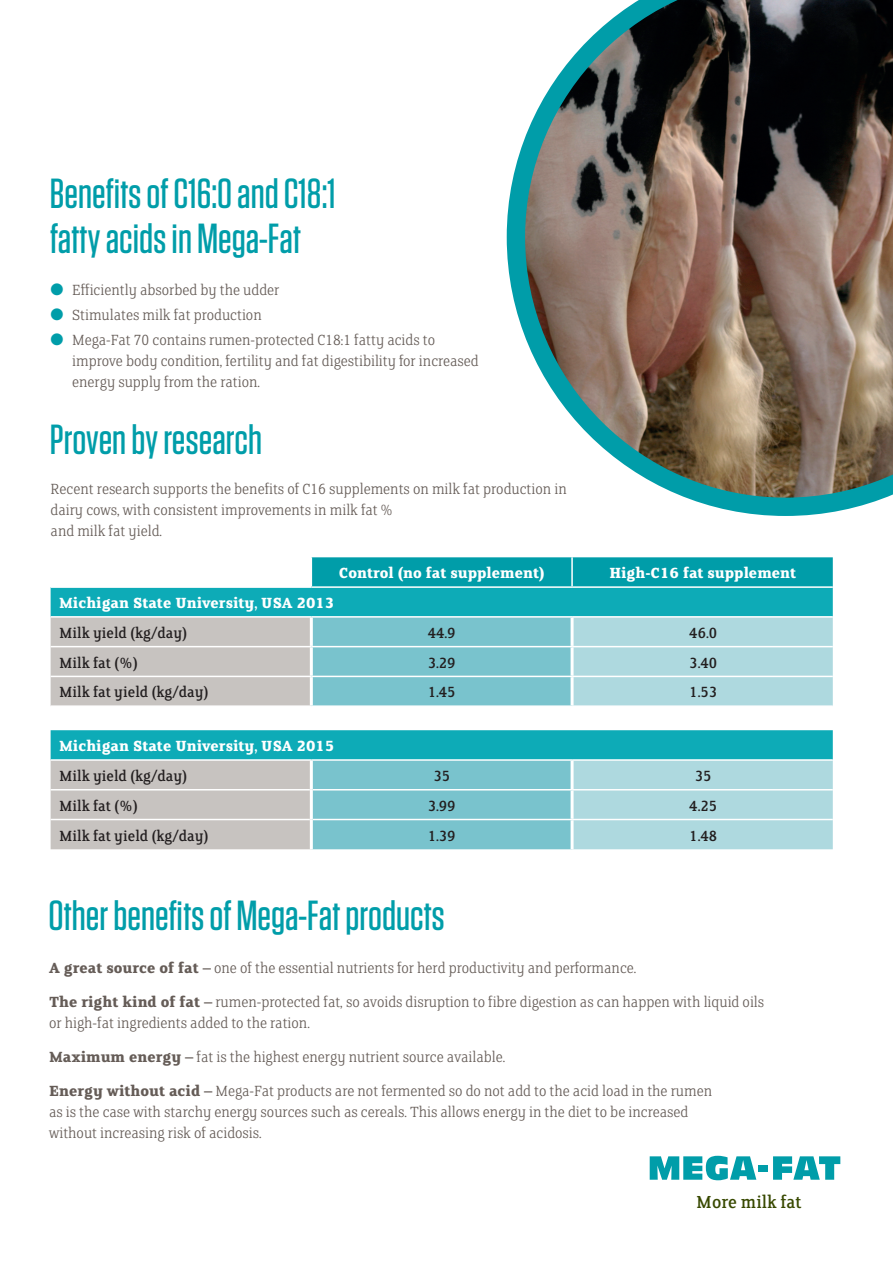
<style>
.page{position:relative;width:893px;height:1263px;background:#fff}
.page>*{position:absolute;margin:0;border:0;box-sizing:border-box;transform-origin:0 0}
.t1{font:500 42px/45px "Tungsten";color:#009da9}
.t2{font:19.5px "FS Clerkenwell";color:#384900}
.t3{font:300 16.5px/21px "FS Clerkenwell";color:#655c57}
.t4{font:16.5px "FS Clerkenwell";color:#231f20}
.t5{font:700 16.5px "FS Clerkenwell";color:#fff}
.s1{color:#009da9}
.s2{font-weight:700}
</style>
<div class="page">
<div style="left:51px;top:588px;width:782px;height:28px;background:#0dabb7"></div>
<svg style="left:51px;top:618px;width:260px;height:231px;background:#b5c6c5"></svg>
<svg style="left:311px;top:618px;width:261px;height:231px;background:#7ac6cf"></svg>
<svg style="left:572px;top:618px;width:261px;height:231px;background:#a2d7dd"></svg>
<hr style="left:310px;top:618px;width:3px;height:28px;background:#fff">
<hr style="left:571px;top:618px;width:3px;height:28px;background:#fff">
<hr style="left:310px;top:647px;width:3px;height:29px;background:#fff">
<hr style="left:571px;top:647px;width:3px;height:29px;background:#fff">
<hr style="left:310px;top:677px;width:3px;height:28px;background:#fff">
<hr style="left:571px;top:677px;width:3px;height:28px;background:#fff">
<hr style="left:571px;top:761px;width:3px;height:28px;background:#fff">
<hr style="left:571px;top:790px;width:3px;height:29px;background:#fff">
<hr style="left:571px;top:820px;width:3px;height:29px;background:#fff">
<hr style="left:51px;top:646px;width:260px;height:1px;background:#fff">
<hr style="left:311px;top:646px;width:261px;height:1px;background:#fff">
<hr style="left:572px;top:646px;width:261px;height:1px;background:#fff">
<hr style="left:51px;top:676px;width:260px;height:1px;background:#fff">
<hr style="left:311px;top:676px;width:261px;height:1px;background:#fff">
<hr style="left:572px;top:676px;width:261px;height:1px;background:#fff">
<hr style="left:51px;top:705px;width:260px;height:2px;background:#fff">
<hr style="left:311px;top:705px;width:261px;height:2px;background:#fff">
<hr style="left:572px;top:705px;width:261px;height:2px;background:#fff">
<hr style="left:51px;top:759px;width:260px;height:2px;background:#fff">
<hr style="left:311px;top:759px;width:261px;height:2px;background:#fff">
<hr style="left:572px;top:759px;width:261px;height:2px;background:#fff">
<hr style="left:51px;top:789px;width:259px;height:1px;background:#fff">
<hr style="left:313px;top:789px;width:259px;height:1px;background:#fff">
<hr style="left:572px;top:789px;width:261px;height:1px;background:#fff">
<hr style="left:51px;top:819px;width:259px;height:1px;background:#fff">
<hr style="left:313px;top:819px;width:259px;height:1px;background:#fff">
<hr style="left:572px;top:819px;width:261px;height:1px;background:#fff">
<svg style="left:311px;top:557px;width:522px;height:30px;background:#08a0ac"></svg>
<hr style="left:571px;top:557px;width:2px;height:29px;background:#fff">
<hr style="left:310px;top:761px;width:3px;height:29px;background:#fff">
<hr style="left:310px;top:790px;width:3px;height:29px;background:#fff">
<hr style="left:310px;top:819px;width:3px;height:30px;background:#fff">
<img style="left:507px;top:0;width:386px;height:516px">
<div style="left:758px;top:1165px;width:10px;height:7px;background:#009da9"></div>
<svg style="left:650px;top:1156px;width:106px;height:24px"></svg>
<svg style="left:773px;top:1156px;width:67px;height:24px"></svg>
<p class="t1" style="left:50px;top:171px;width:287px">Benefits of C16:0 and C18:1 fatty acids in Mega-Fat</p>
<p class="t3" style="left:51px;top:280px;width:230px"><span class="s1">●</span> Efficiently absorbed by the udder</p>
<p class="t3" style="left:51px;top:305px;width:213px"><span class="s1">●</span> Stimulates milk fat production</p>
<p class="t3" style="left:72px;top:330px;width:408px;text-indent:-22px"><span class="s1">●</span> Mega-Fat 70 contains rumen-protected C18:1 fatty acids to improve body condition, fertility and fat digestibility for increased energy supply from the ration.</p>
<p class="t1" style="left:50px;top:417px;width:214px">Proven by research</p>
<p class="t3" style="left:51px;top:480px;width:518px">Recent research supports the benefits of C16 supplements on milk fat production in dairy cows, with consistent improvements in milk fat %<br>and milk fat yield.</p>
<p class="t5" style="left:339px;top:565px;width:207px">Control (no fat supplement)</p>
<p class="t5" style="left:609px;top:565px;width:188px">High-C16 fat supplement</p>
<p class="t5" style="left:59px;top:595px;width:277px">Michigan State University, USA 2013</p>
<p class="t4" style="left:59px;top:625px;width:130px">Milk yield (kg/day)</p>
<p class="t4" style="left:428px;top:625px;width:29px">44.9</p>
<p class="t4" style="left:689px;top:625px;width:29px">46.0</p>
<p class="t4" style="left:59px;top:655px;width:80px">Milk fat (%)</p>
<p class="t4" style="left:428px;top:655px;width:29px">3.29</p>
<p class="t4" style="left:689px;top:655px;width:29px">3.40</p>
<p class="t4" style="left:59px;top:684px;width:151px">Milk fat yield (kg/day)</p>
<p class="t4" style="left:428px;top:684px;width:29px">1.45</p>
<p class="t4" style="left:689px;top:684px;width:29px">1.53</p>
<p class="t5" style="left:59px;top:738px;width:277px">Michigan State University, USA 2015</p>
<p class="t4" style="left:59px;top:768px;width:130px">Milk yield (kg/day)</p>
<p class="t4" style="left:433px;top:768px;width:18px">35</p>
<p class="t4" style="left:695px;top:768px;width:18px">35</p>
<p class="t4" style="left:59px;top:798px;width:80px">Milk fat (%)</p>
<p class="t4" style="left:428px;top:798px;width:29px">3.99</p>
<p class="t4" style="left:689px;top:798px;width:29px">4.25</p>
<p class="t4" style="left:59px;top:828px;width:151px">Milk fat yield (kg/day)</p>
<p class="t4" style="left:428px;top:828px;width:29px">1.39</p>
<p class="t4" style="left:689px;top:828px;width:29px">1.48</p>
<p class="t1" style="left:48px;top:893px;width:398px">Other benefits of Mega-Fat products</p>
<p class="t3" style="left:49px;top:958px;width:589px"><span class="s2">A great source of fat –</span> one of the essential nutrients for herd productivity and performance.</p>
<p class="t3" style="left:49px;top:992px;width:717px"><span class="s2">The right kind of fat –</span> rumen-protected fat, so avoids disruption to fibre digestion as can happen with liquid oils or high-fat ingredients added to the ration.</p>
<p class="t3" style="left:49px;top:1047px;width:458px"><span class="s2">Maximum energy –</span> fat is the highest energy nutrient source available.</p>
<p class="t3" style="left:49px;top:1081px;width:664px"><span class="s2">Energy without acid –</span> Mega-Fat products are not fermented so do not add to the acid load in the rumen as is the case with starchy energy sources such as cereals. This allows energy in the diet to be increased without increasing risk of acidosis.</p>
<p class="t2" style="left:696px;top:1192px;width:107px">More milk fat</p>
</div>
